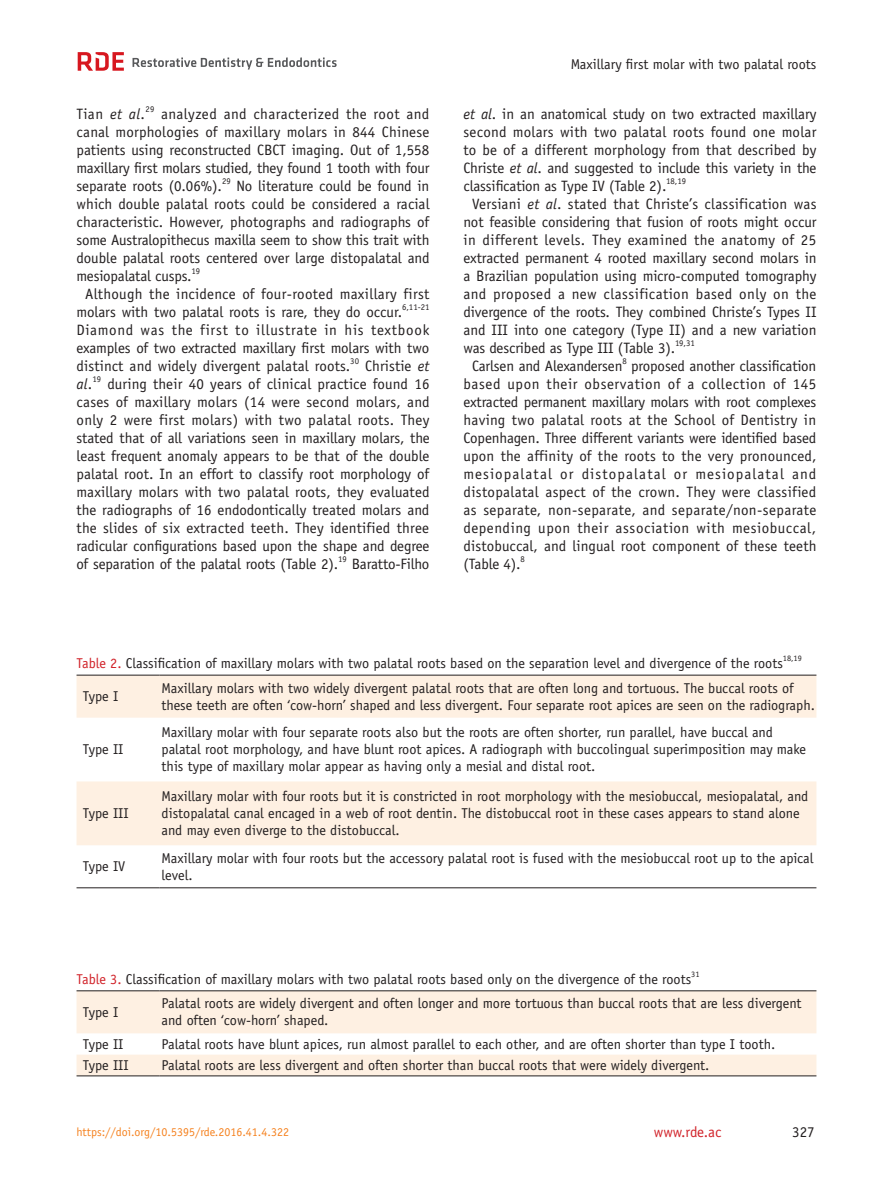
<style>
.page{position:relative;width:893px;height:1191px;background:#fff}
.page>*{position:absolute;margin:0;border:0;box-sizing:border-box;transform-origin:0 0}
.t1{font:15px/18px "Officina Sans Std";letter-spacing:-.01em;color:#231f20;text-align:justify}
.t2{font:15px "Officina Sans Std";color:#d1232a}
.t3{font:15px "Officina Sans Std";letter-spacing:.01em;color:#231f20}
.t4{font:italic 15px "Officina Sans Std";color:#231f20}
.t5{font:14.25px/17.1px "Officina Sans Std";color:#231f20}
.t6{font:12px "Officina Sans Std";color:#f58220}
.t7{font:8.7px "Officina Sans Std";letter-spacing:-.005em;color:#231f20}
.t8{font:8.25px "Officina Sans Std";color:#231f20}
.s1{font-style:italic}
.s2{font-style:normal}
.s3{color:#d1232a}
</style>
<div class="page">
<svg style="left:133px;top:57px;width:204px;height:13px"></svg>
<svg style="left:78px;top:52px;width:46px;height:19px"></svg>
<svg style="left:77px;top:676px;width:739px;height:169px;fill:#fef0e2"></svg>
<hr style="left:77px;top:675px;width:82px;height:1px;background:#231f20">
<hr style="left:159px;top:675px;width:657px;height:1px;background:#231f20">
<hr style="left:77px;top:887px;width:82px;height:1px;background:#231f20">
<hr style="left:159px;top:887px;width:657px;height:1px;background:#231f20">
<svg style="left:77px;top:991px;width:739px;height:84px;fill:#fef0e2"></svg>
<hr style="left:77px;top:990px;width:82px;height:1px;background:#231f20">
<hr style="left:159px;top:990px;width:657px;height:1px;background:#231f20">
<hr style="left:77px;top:1075px;width:82px;height:1px;background:#231f20">
<hr style="left:159px;top:1075px;width:657px;height:1px;background:#231f20">
<p class="t1" style="left:77px;top:105px;width:70px">Tian <span class="s1">et al</span>.</p>
<p class="t7" style="left:146px;top:104px;width:11px">29</p>
<p class="t1" style="left:77px;top:105px;width:354px;text-indent:85px">analyzed and characterized the root and canal morphologies of maxillary molars in 844 Chinese patients using reconstructed CBCT imaging. Out of 1,558 maxillary first molars studied, they found 1 tooth with four separate roots (0.06%).</p>
<p class="t7" style="left:222px;top:176px;width:10px">29</p>
<p class="t1" style="left:77px;top:177px;width:354px;text-indent:160px">No literature could be found in which double palatal roots could be considered a racial characteristic. However, photographs and radiographs of some Australopithecus maxilla seem to show this trait with double palatal roots centered over large distopalatal and mesiopalatal cusps.</p>
<p class="t7" style="left:191px;top:266px;width:10px">19</p>
<p class="t1" style="left:77px;top:285px;width:354px;text-indent:9px">Although the incidence of four-rooted maxillary first molars with two palatal roots is rare, they do occur.</p>
<p class="t7" style="left:402px;top:302px;width:29px">6,11-21</p>
<p class="t1" style="left:77px;top:321px;width:354px">Diamond was the first to illustrate in his textbook examples of two extracted maxillary first molars with two distinct and widely divergent palatal roots.</p>
<p class="t7" style="left:350px;top:356px;width:10px">30</p>
<p class="t3" style="left:365px;top:357px;width:66px">Christie <span class="s1">et</span></p>
<p class="t4" style="left:77px;top:375px;width:17px">al<span class="s2">.</span></p>
<p class="t7" style="left:92px;top:374px;width:10px">19</p>
<p class="t1" style="left:77px;top:375px;width:355px;text-indent:31px">during their 40 years of clinical practice found 16 cases of maxillary molars (14 were second molars, and only 2 were first molars) with two palatal roots. They stated that of all variations seen in maxillary molars, the least frequent anomaly appears to be that of the double palatal root. In an effort to classify root morphology of maxillary molars with two palatal roots, they evaluated the radiographs of 16 endodontically treated molars and the slides of six extracted teeth. They identified three radicular configurations based upon the shape and degree of separation of the palatal roots (Table 2).</p>
<p class="t7" style="left:338px;top:554px;width:10px">19</p>
<p class="t1" style="left:352px;top:555px;width:79px">Baratto-Filho</p>
<p class="t5" style="left:571px;top:55px;width:247px">Maxillary first molar with two palatal roots</p>
<p class="t1" style="left:463px;top:105px;width:355px"><span class="s1">et al</span>. in an anatomical study on two extracted maxillary second molars with two palatal roots found one molar to be of a different morphology from that described by Christe <span class="s1">et al</span>. and suggested to include this variety in the classification as Type IV (Table 2).</p>
<p class="t7" style="left:666px;top:176px;width:21px">18,19</p>
<p class="t1" style="left:463px;top:195px;width:355px;text-indent:9px">Versiani <span class="s1">et al</span>. stated that Christe’s classification was not feasible considering that fusion of roots might occur in different levels. They examined the anatomy of 25 extracted permanent 4 rooted maxillary second molars in a Brazilian population using micro-computed tomography and proposed a new classification based only on the divergence of the roots. They combined Christe’s Types II and III into one category (Type II) and a new variation was described as Type III (Table 3).</p>
<p class="t7" style="left:675px;top:338px;width:21px">19,31</p>
<p class="t1" style="left:472px;top:357px;width:152px">Carlsen and Alexandersen</p>
<p class="t7" style="left:622px;top:356px;width:6px">8</p>
<p class="t1" style="left:463px;top:357px;width:354px;text-indent:168px">proposed another classification based upon their observation of a collection of 145 extracted permanent maxillary molars with root complexes having two palatal roots at the School of Dentistry in Copenhagen. Three different variants were identified based upon the affinity of the roots to the very pronounced, mesiopalatal or distopalatal or mesiopalatal and distopalatal aspect of the crown. They were classified as separate, non-separate, and separate/non-separate depending upon their association with mesiobuccal, distobuccal, and lingual root component of these teeth (Table 4).</p>
<p class="t7" style="left:521px;top:554px;width:6px">8</p>
<p class="t5" style="left:77px;top:654px;width:708px"><span class="s3">Table 2.</span> Classification of maxillary molars with two palatal roots based on the separation level and divergence of the roots</p>
<p class="t8" style="left:783px;top:654px;width:21px">18,19</p>
<p class="t5" style="left:83px;top:688px;width:37px">Type I</p>
<p class="t5" style="left:162px;top:679px;width:655px">Maxillary molars with two widely divergent palatal roots that are often long and tortuous. The buccal roots of these teeth are often ‘cow-horn’ shaped and less divergent. Four separate root apices are seen on the radiograph.</p>
<p class="t5" style="left:83px;top:741px;width:42px">Type II</p>
<p class="t5" style="left:162px;top:724px;width:646px">Maxillary molar with four separate roots also but the roots are often shorter, run parallel, have buccal and palatal root morphology, and have blunt root apices. A radiograph with buccolingual superimposition may make this type of maxillary molar appear as having only a mesial and distal root.</p>
<p class="t5" style="left:83px;top:804px;width:47px">Type III</p>
<p class="t5" style="left:162px;top:787px;width:648px">Maxillary molar with four roots but it is constricted in root morphology with the mesiobuccal, mesiopalatal, and distopalatal canal encaged in a web of root dentin. The distobuccal root in these cases appears to stand alone and may even diverge to the distobuccal.</p>
<p class="t5" style="left:83px;top:858px;width:44px">Type IV</p>
<p class="t5" style="left:162px;top:849px;width:653px">Maxillary molar with four roots but the accessory palatal root is fused with the mesiobuccal root up to the apical level.</p>
<p class="t5" style="left:77px;top:970px;width:616px"><span class="s3">Table 3.</span> Classification of maxillary molars with two palatal roots based only on the divergence of the roots</p>
<p class="t8" style="left:691px;top:969px;width:10px">31</p>
<p class="t5" style="left:83px;top:1003px;width:37px">Type I</p>
<p class="t5" style="left:162px;top:995px;width:641px">Palatal roots are widely divergent and often longer and more tortuous than buccal roots that are less divergent and often ‘cow-horn’ shaped.</p>
<p class="t5" style="left:83px;top:1035px;width:42px">Type II</p>
<p class="t5" style="left:162px;top:1035px;width:615px">Palatal roots have blunt apices, run almost parallel to each other, and are often shorter than type I tooth.</p>
<p class="t5" style="left:83px;top:1056px;width:47px">Type III</p>
<p class="t5" style="left:162px;top:1056px;width:549px">Palatal roots are less divergent and often shorter than buccal roots that were widely divergent.</p>
<p class="t6" style="left:77px;top:1124px;width:214px">https://doi.org/10.5395/rde.2016.41.4.322</p>
<p class="t2" style="left:654px;top:1122px;width:69px">www.rde.ac</p>
<p class="t1" style="left:792px;top:1122px;width:24px">327</p>
</div>
